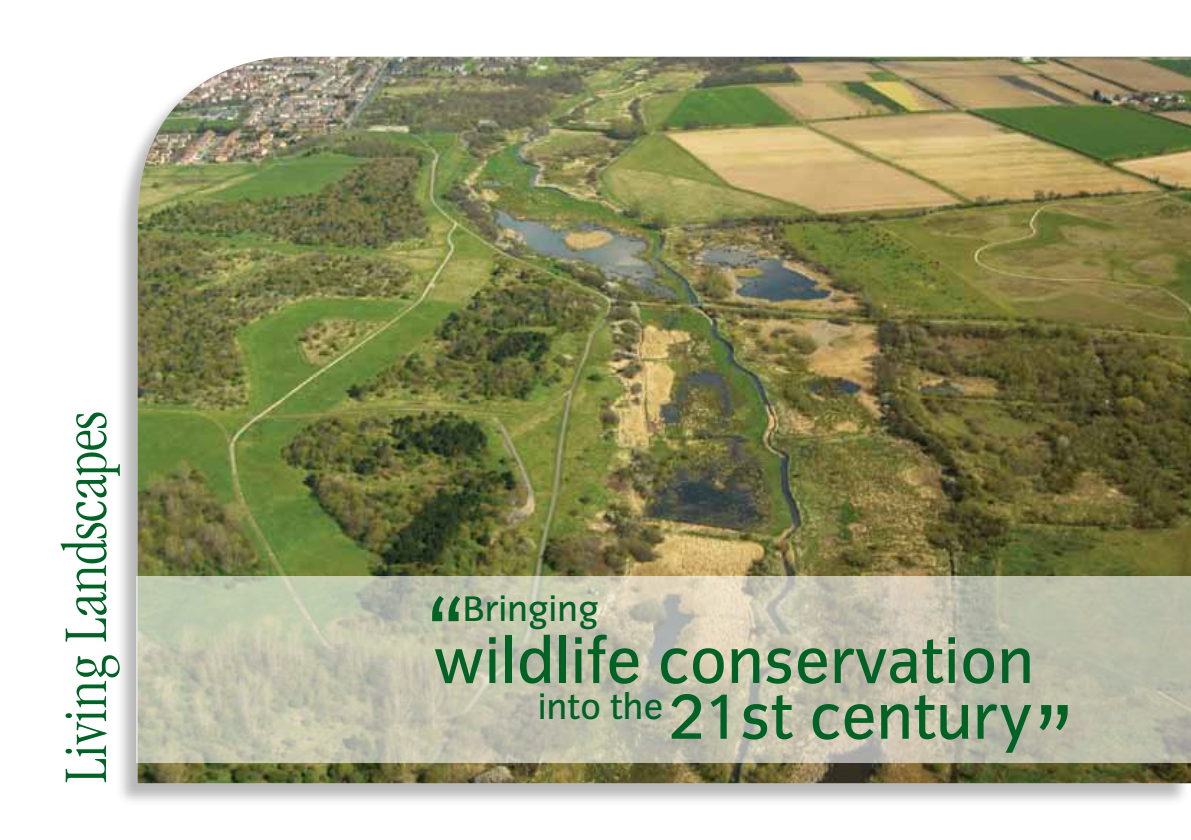
<style>
.page{position:relative;width:1191px;height:840px;background:#fff}
.page>*{position:absolute;margin:0;border:0;box-sizing:border-box;transform-origin:0 0}
.t1{font:65.8px "Congress Sans";color:#006225}
.t2{font:300 condensed 64px "Garamond";color:#006225}
.t3{font:36.8px "Congress Sans";color:#006225}
</style>
<div class="page">
<div style="left:115px;top:58px;width:1075px;height:747px;background:#000;opacity:.28"></div>
<img style="left:138px;top:57px;width:1053px;height:725px">
<svg style="left:136px;top:576px;width:1055px;height:186px;background:#c3c2ae"></svg>
<svg style="left:432px;top:595px;width:28px;height:25px"></svg>
<svg style="left:1039px;top:704px;width:28px;height:26px"></svg>
<p class="t2" style="left:51px;top:782px;width:373px;rotate:-90deg">Living Landscapes</p>
<p class="t3" style="left:463px;top:587px;width:137px">Bringing</p>
<p class="t1" style="left:433px;top:624px;width:602px">wildlife conservation</p>
<p class="t1" style="left:538px;top:680px;width:496px"><sup>into</sup> <sup>the</sup>21st century</p>
</div>
